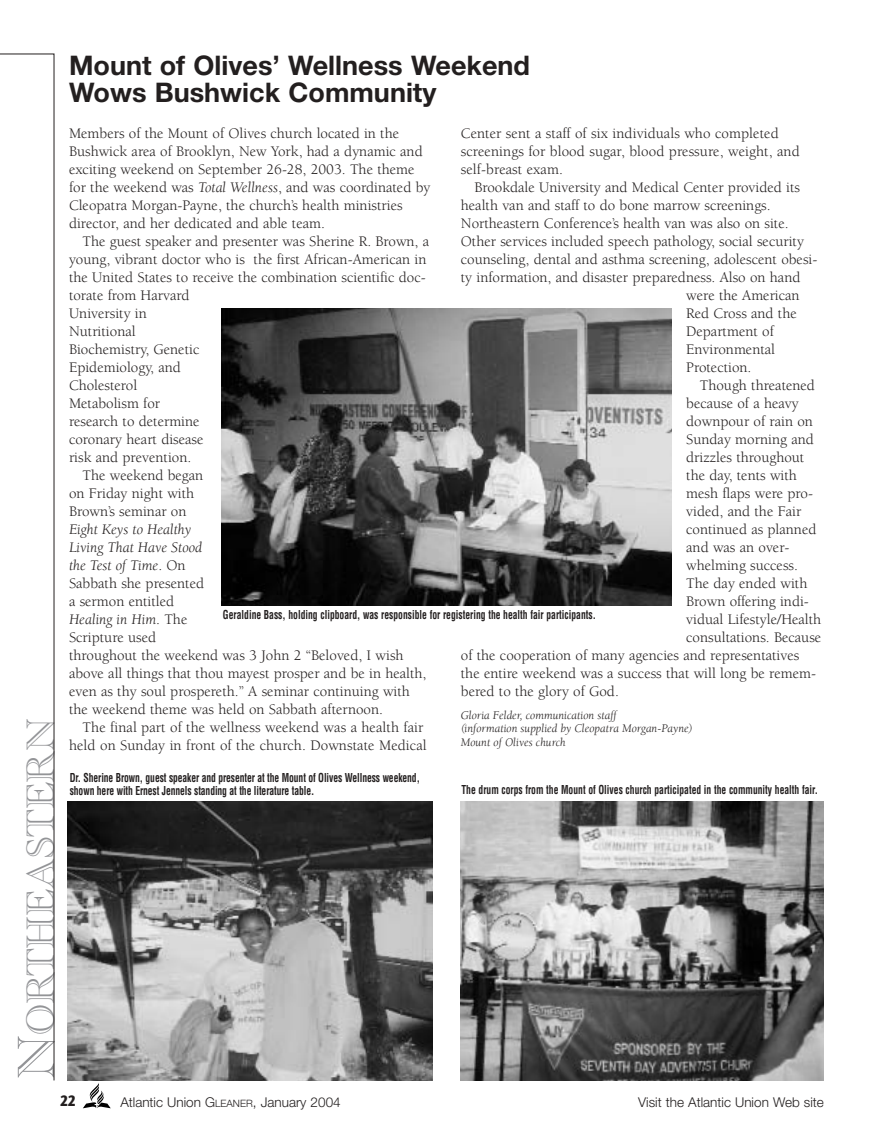
<style>
.page{position:relative;width:878px;height:1148px;background:#fff}
.page>*{position:absolute;margin:0;border:0;box-sizing:border-box;transform-origin:0 0}
.t1{font:40.5px "Academy Engraved Plain";color:#939497}
.t2{font:700 27px/27px "Helvetica Neue";color:#231f1f}
.t3{font:15px/18px "Berkeley";color:#231f1f}
.t4{font:700 15px "Stone Sans";color:#231f1f;scale:.8 1}
.t5{font:300 13.5px "Helvetica Neue";color:#231f1f}
.t6{font:700 condensed 12px/13.5px "Helvetica";color:#231f1f;scale:.8 1}
.t7{font:italic 12px/13.5px "Berkeley";color:#231f1f}
.s1{font-size:54px}
.s2{font-style:italic}
.s3{font-size:10.2px}
</style>
<div class="page">
<img style="left:68px;top:801px;width:364px;height:279px">
<svg style="left:83px;top:1083px;width:28px;height:25px"></svg>
<svg style="left:1px;top:53px;width:54px;height:1028px"></svg>
<img style="left:460px;top:801px;width:364px;height:279px">
<img style="left:221px;top:308px;width:450px;height:297px">
<h1 class="t1" style="left:26px;top:1078px;width:363px;rotate:-90deg"><span class="s1">N</span>ORTHEASTERN</h1>
<h2 class="t2" style="left:69px;top:54px;width:462px">Mount of Olives’ Wellness Weekend<br>Wows Bushwick Community</h2>
<p class="t3" style="left:69px;top:126px;width:363px">Members of the Mount of Olives church located in the Bushwick area of Brooklyn, New York, had a dynamic and exciting weekend on September 26-28, 2003. The theme for the weekend was <span class="s2">Total Wellness</span>, and was coordinated by Cleopatra Morgan-Payne, the church’s health ministries director, and her dedicated and able team.</p>
<p class="t3" style="left:82px;top:234px;width:348px">The guest speaker and presenter was Sherine R. Brown, a</p>
<p class="t3" style="left:69px;top:252px;width:359px">young, vibrant doctor who is the first African-American in</p>
<p class="t3" style="left:69px;top:270px;width:358px">the United States to receive the combination scientific doc-</p>
<p class="t3" style="left:69px;top:288px;width:122px">torate from Harvard</p>
<p class="t3" style="left:69px;top:306px;width:79px">University in</p>
<p class="t3" style="left:69px;top:324px;width:68px">Nutritional</p>
<p class="t3" style="left:69px;top:342px;width:132px">Biochemistry, Genetic</p>
<p class="t3" style="left:69px;top:360px;width:113px">Epidemiology, and</p>
<p class="t3" style="left:69px;top:378px;width:70px">Cholesterol</p>
<p class="t3" style="left:69px;top:396px;width:93px">Metabolism for</p>
<p class="t3" style="left:69px;top:414px;width:132px">research to determine</p>
<p class="t3" style="left:69px;top:432px;width:136px">coronary heart disease</p>
<p class="t3" style="left:69px;top:450px;width:124px">risk and prevention.</p>
<p class="t3" style="left:82px;top:468px;width:122px">The weekend began</p>
<p class="t3" style="left:69px;top:486px;width:127px">on Friday night with</p>
<p class="t3" style="left:69px;top:504px;width:119px">Brown’s seminar on</p>
<p class="t3" style="left:69px;top:522px;width:359px"><span class="s2">Eight Keys to Healthy<br>Living That Have Stood<br>the Test of Time</span>. On<br>Sabbath she presented<br>a sermon entitled<br><span class="s2">Healing in Him</span>. The<br>Scripture used<br>throughout the weekend was 3 John 2 “Beloved, I wish above all things that thou mayest prosper and be in health, even as thy soul prospereth.” A seminar continuing with the weekend theme was held on Sabbath afternoon.</p>
<p class="t3" style="left:69px;top:720px;width:359px;text-align:right">The final part of the wellness weekend was a health fair held on Sunday in front of the church. Downstate Medical</p>
<p class="t3" style="left:461px;top:126px;width:340px">Center sent a staff of six individuals who completed screenings for blood sugar, blood pressure, weight, and self-breast exam.</p>
<p class="t3" style="left:474px;top:180px;width:327px">Brookdale University and Medical Center provided its</p>
<p class="t3" style="left:461px;top:198px;width:311px">health van and staff to do bone marrow screenings.</p>
<p class="t3" style="left:461px;top:216px;width:329px">Northeastern Conference’s health van was also on site.</p>
<p class="t3" style="left:461px;top:234px;width:344px">Other services included speech pathology, social security</p>
<p class="t3" style="left:461px;top:252px;width:358px">counseling, dental and asthma screening, adolescent obesi-</p>
<p class="t3" style="left:461px;top:270px;width:341px">ty information, and disaster preparedness. Also on hand</p>
<p class="t3" style="left:686px;top:288px;width:115px">were the American</p>
<p class="t3" style="left:686px;top:306px;width:112px">Red Cross and the</p>
<p class="t3" style="left:686px;top:324px;width:89px">Department of</p>
<p class="t3" style="left:686px;top:342px;width:90px">Environmental</p>
<p class="t3" style="left:686px;top:360px;width:67px">Protection.</p>
<p class="t3" style="left:699px;top:378px;width:117px">Though threatened</p>
<p class="t3" style="left:686px;top:396px;width:114px">because of a heavy</p>
<p class="t3" style="left:686px;top:414px;width:128px">downpour of rain on</p>
<p class="t3" style="left:686px;top:432px;width:129px">Sunday morning and</p>
<p class="t3" style="left:686px;top:450px;width:120px">drizzles throughout</p>
<p class="t3" style="left:686px;top:468px;width:112px">the day, tents with</p>
<p class="t3" style="left:686px;top:486px;width:128px">mesh flaps were pro-</p>
<p class="t3" style="left:686px;top:504px;width:116px">vided, and the Fair</p>
<p class="t3" style="left:686px;top:522px;width:132px">continued as planned</p>
<p class="t3" style="left:686px;top:540px;width:105px">and was an over-</p>
<p class="t3" style="left:686px;top:558px;width:113px">whelming success.</p>
<p class="t3" style="left:686px;top:576px;width:123px">The day ended with</p>
<p class="t3" style="left:686px;top:594px;width:124px">Brown offering indi-</p>
<p class="t3" style="left:686px;top:612px;width:137px">vidual Lifestyle/Health</p>
<p class="t3" style="left:686px;top:630px;width:137px">consultations. Because</p>
<p class="t3" style="left:461px;top:648px;width:340px">of the cooperation of many agencies and representatives</p>
<p class="t3" style="left:461px;top:666px;width:357px">the entire weekend was a success that will long be remem-</p>
<p class="t3" style="left:461px;top:684px;width:159px">bered to the glory of God.</p>
<p class="t7" style="left:461px;top:709px;width:233px">Gloria Felder, communication staff<br>(information supplied by Cleopatra Morgan-Payne)<br>Mount of Olives church</p>
<p class="t6" style="left:223px;top:609px;width:468px">Geraldine Bass, holding clipboard, was responsible for registering the health fair participants.</p>
<p class="t6" style="left:70px;top:771px;width:439px">Dr. Sherine Brown, guest speaker and presenter at the Mount of Olives Wellness weekend, shown here with Ernest Jennels standing at the literature table.</p>
<p class="t6" style="left:461px;top:783px;width:447px">The drum corps from the Mount of Olives church participated in the community health fair.</p>
<p class="t4" style="left:60px;top:1094px;width:20px">22</p>
<p class="t5" style="left:120px;top:1097px;width:222px">Atlantic Union G<span class="s3">LEANER</span>, January 2004</p>
<p class="t5" style="left:638px;top:1097px;width:187px">Visit the Atlantic Union Web site</p>
</div>
